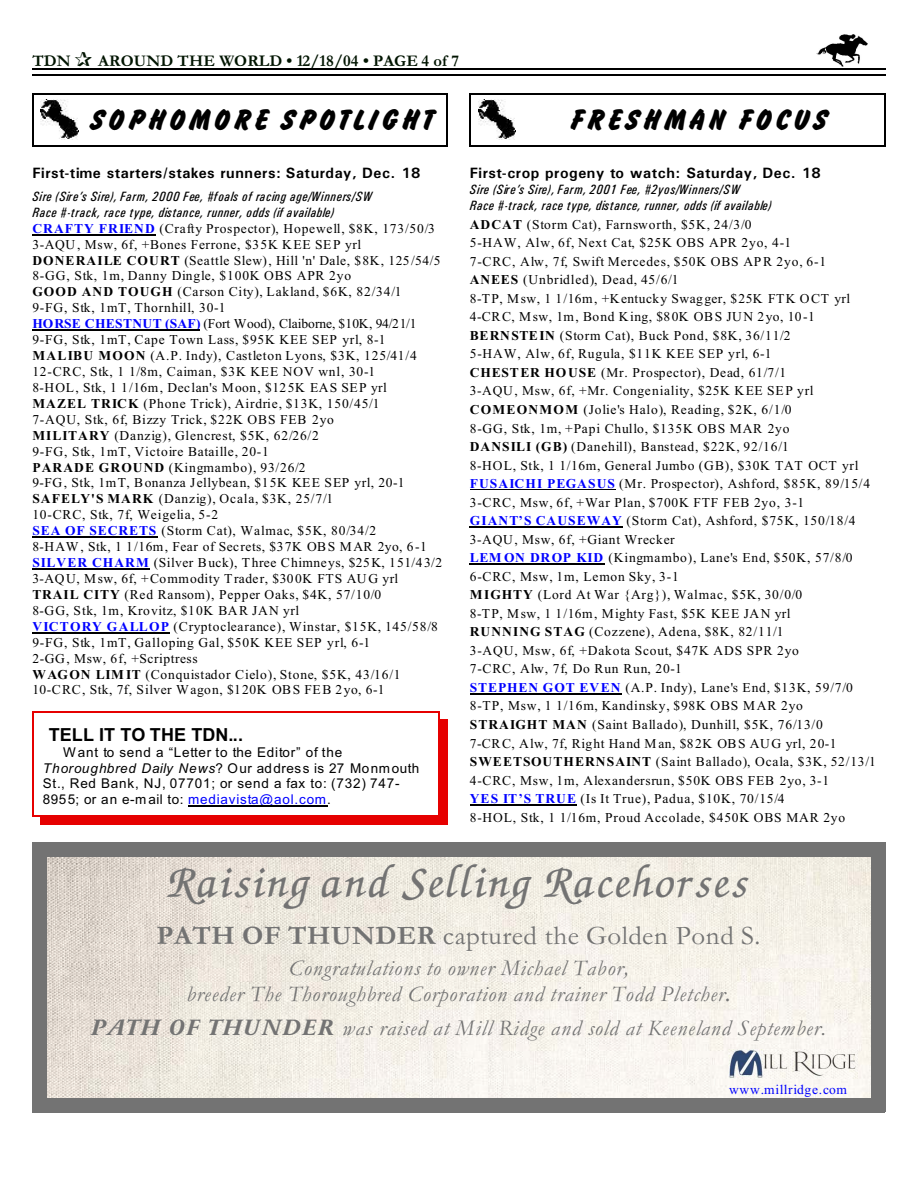
<style>
.page{position:relative;width:918px;height:1188px;background:#fff}
.page>*{position:absolute;margin:0;border:0;box-sizing:border-box;transform-origin:0 0}
.t1{font:48px "Zap Chance";letter-spacing:.025em;color:#737373}
.t2{font:31.35px "Brush Hand";letter-spacing:.095em;color:#000}
.t3{font:27px "Garamond";letter-spacing:.015em;color:#737373}
.t4{font:italic 22.35px/25.3px "Garamond";letter-spacing:.04em;color:#737373;text-align:center}
.t5{font:700 18px "Arial";letter-spacing:.005em;color:#000}
.t6{font:700 16.5px "Garamond";letter-spacing:.005em;color:#001400}
.t7{font:700 15px "Univers";letter-spacing:.035em;color:#000}
.t8{font:13.5px/18.6px "Times New Roman";letter-spacing:.06em;color:#000}
.t9{font:italic 13.5px/16px "Univers Condensed";letter-spacing:.04em;color:#000}
.t10{font:13.5px/15.3px "Arial";letter-spacing:.06em;color:#000}
.t11{font:13.5px "Times New Roman";letter-spacing:.06em;color:#00f}
.s1{font-weight:700;color:#00f}
.s2{font-weight:700}
.s3{font-style:italic}
.s4{color:#00f}
.s5{font-size:27px}
</style>
<div class="page">
<img style="left:817px;top:35px;width:51px;height:31px">
<hr style="left:32px;top:68px;width:853px;height:1px;background:#000">
<hr style="left:32px;top:75px;width:853px;height:1px;background:#000">
<img style="left:32px;top:857px;width:852px;height:256px">
<img style="left:729px;top:1050px;width:129px;height:28px">
<div style="left:32px;top:842px;width:15px;height:270px;background:#737373"></div>
<div style="left:871px;top:842px;width:14px;height:270px;background:#737373"></div>
<div style="left:32px;top:842px;width:853px;height:15px;background:#737373"></div>
<div style="left:32px;top:1098px;width:853px;height:14px;background:#737373"></div>
<img style="left:41px;top:99px;width:37px;height:41px">
<hr style="left:32px;top:93px;width:2px;height:54px;background:#000">
<hr style="left:447px;top:93px;width:1px;height:54px;background:#000">
<hr style="left:32px;top:93px;width:416px;height:1px;background:#000">
<hr style="left:32px;top:145px;width:416px;height:2px;background:#000">
<hr style="left:188px;top:805px;width:139px;height:1px;background:#000">
<hr style="left:32px;top:711px;width:2px;height:106px;background:#e60000">
<hr style="left:439px;top:711px;width:1px;height:106px;background:#e60000">
<hr style="left:32px;top:711px;width:408px;height:2px;background:#e60000">
<hr style="left:32px;top:816px;width:408px;height:1px;background:#e60000">
<div style="left:440px;top:719px;width:8px;height:106px;background:#e60000"></div>
<div style="left:40px;top:817px;width:408px;height:8px;background:#e60000"></div>
<img style="left:478px;top:99px;width:38px;height:41px">
<hr style="left:470px;top:93px;width:1px;height:54px;background:#000">
<hr style="left:884px;top:93px;width:1px;height:54px;background:#000">
<hr style="left:470px;top:93px;width:415px;height:1px;background:#000">
<hr style="left:470px;top:145px;width:415px;height:2px;background:#000">
<hr style="left:32px;top:234px;width:124px;height:1px;background:#000">
<hr style="left:32px;top:330px;width:168px;height:1px;background:#000">
<hr style="left:32px;top:537px;width:126px;height:1px;background:#000">
<hr style="left:32px;top:569px;width:118px;height:1px;background:#000">
<hr style="left:32px;top:633px;width:138px;height:1px;background:#000">
<hr style="left:470px;top:489px;width:145px;height:1px;background:#000">
<hr style="left:470px;top:527px;width:153px;height:1px;background:#000">
<hr style="left:470px;top:564px;width:135px;height:1px;background:#000">
<hr style="left:470px;top:694px;width:152px;height:1px;background:#000">
<hr style="left:470px;top:805px;width:107px;height:1px;background:#000">
<p class="t6" style="left:32px;top:55px;width:40px">TDN</p>
<p class="t6" style="left:98px;top:55px;width:362px">AROUND THE WORLD • 12/18/04 • PAGE 4 of 7</p>
<h2 class="t2" style="left:89px;top:104px;width:346px">SOPHOMORE SPOTLIGHT</h2>
<p class="t7" style="left:32px;top:168px;width:390px">First-time starters/stakes runners: Saturday, Dec. 18</p>
<p class="t9" style="left:32px;top:189px;width:341px">Sire (Sire’s Sire), Farm, 2000 Fee, #foals of racing age/Winners/SW<br>Race #-track, race type, distance, runner, odds (if available)</p>
<p class="t8" style="left:32px;top:222px;width:411px;line-height:15.9px"><span class="s1">CRAFTY FRIEND</span> (Crafty Prospector), Hopewell, $8K, 173/50/3<br>3-AQU, Msw, 6f, +Bones Ferrone, $35K KEE SEP yrl <span class="s2">DONERAILE COURT</span> (Seattle Slew), Hill 'n' Dale, $8K, 125/54/5<br>8-GG, Stk, 1m, Danny Dingle, $100K OBS APR 2yo<br><span class="s2">GOOD AND TOUGH</span> (Carson City), Lakland, $6K, 82/34/1<br>9-FG, Stk, 1mT, Thornhill, 30-1<br><span class="s1">HORSE CHESTNUT (SAF)</span> (Fort Wood), Claiborne, $10K, 94/21/1<br>9-FG, Stk, 1mT, Cape Town Lass, $95K KEE SEP yrl, 8-1<br><span class="s2">MALIBU MOON</span> (A.P. Indy), Castleton Lyons, $3K, 125/41/4<br>12-CRC, Stk, 1 1/8m, Caiman, $3K KEE NOV wnl, 30-1<br>8-HOL, Stk, 1 1/16m, Declan's Moon, $125K EAS SEP yrl <span class="s2">MAZEL TRICK</span> (Phone Trick), Airdrie, $13K, 150/45/1<br>7-AQU, Stk, 6f, Bizzy Trick, $22K OBS FEB 2yo<br><span class="s2">MILITARY</span> (Danzig), Glencrest, $5K, 62/26/2<br>9-FG, Stk, 1mT, Victoire Bataille, 20-1<br><span class="s2">PARADE GROUND</span> (Kingmambo), 93/26/2<br>9-FG, Stk, 1mT, Bonanza Jellybean, $15K KEE SEP yrl, 20-1<br><span class="s2">SAFELY'S MARK</span> (Danzig), Ocala, $3K, 25/7/1<br>10-CRC, Stk, 7f, Weigelia, 5-2<br><span class="s1">SEA OF SECRETS</span> (Storm Cat), Walmac, $5K, 80/34/2<br>8-HAW, Stk, 1 1/16m, Fear of Secrets, $37K OBS MAR 2yo, 6-1<br><span class="s1">SILVER CHARM</span> (Silver Buck), Three Chimneys, $25K, 151/43/2<br>3-AQU, Msw, 6f, +Commodity Trader, $300K FTS AUG yrl <span class="s2">TRAIL CITY</span> (Red Ransom), Pepper Oaks, $4K, 57/10/0<br>8-GG, Stk, 1m, Krovitz, $10K BAR JAN yrl<br><span class="s1">VICTORY GALLOP</span> (Cryptoclearance), Winstar, $15K, 145/58/8<br>9-FG, Stk, 1mT, Galloping Gal, $50K KEE SEP yrl, 6-1<br>2-GG, Msw, 6f, +Scriptress<br><span class="s2">WAGON LIMIT</span> (Conquistador Cielo), Stone, $5K, 43/16/1<br>10-CRC, Stk, 7f, Silver Wagon, $120K OBS FEB 2yo, 6-1</p>
<h3 class="t5" style="left:49px;top:728px;width:196px">TELL IT TO THE TDN...</h3>
<p class="t10" style="left:43px;top:746px;width:378px;text-indent:20px">Want to send a “Letter to the Editor” of the <span class="s3">Thoroughbred Daily News</span>? Our address is 27 Monmouth St., Red Bank, NJ, 07701; or send a fax to: (732) 747- 8955; or an e-mail to: <span class="s4">mediavista@aol.com</span>.</p>
<h2 class="t2" style="left:570px;top:104px;width:260px">FRESHMAN FOCUS</h2>
<p class="t7" style="left:470px;top:168px;width:353px">First-crop progeny to watch: Saturday, Dec. 18</p>
<p class="t9" style="left:470px;top:183px;width:303px">Sire (Sire’s Sire), Farm, 2001 Fee, #2yos/Winners/SW<br>Race #-track, race type, distance, runner, odds (if available)</p>
<p class="t8" style="left:470px;top:216px;width:408px"><span class="s2">ADCAT</span> (Storm Cat), Farnsworth, $5K, 24/3/0<br>5-HAW, Alw, 6f, Next Cat, $25K OBS APR 2yo, 4-1<br>7-CRC, Alw, 7f, Swift Mercedes, $50K OBS APR 2yo, 6-1<br><span class="s2">ANEES</span> (Unbridled), Dead, 45/6/1<br>8-TP, Msw, 1 1/16m, +Kentucky Swagger, $25K FTK OCT yrl 4-CRC, Msw, 1m, Bond King, $80K OBS JUN 2yo, 10-1<br><span class="s2">BERNSTEIN</span> (Storm Cat), Buck Pond, $8K, 36/11/2<br>5-HAW, Alw, 6f, Rugula, $11K KEE SEP yrl, 6-1<br><span class="s2">CHESTER HOUSE</span> (Mr. Prospector), Dead, 61/7/1<br>3-AQU, Msw, 6f, +Mr. Congeniality, $25K KEE SEP yrl <span class="s2">COMEONMOM</span> (Jolie's Halo), Reading, $2K, 6/1/0<br>8-GG, Stk, 1m, +Papi Chullo, $135K OBS MAR 2yo<br><span class="s2">DANSILI (GB)</span> (Danehill), Banstead, $22K, 92/16/1<br>8-HOL, Stk, 1 1/16m, General Jumbo (GB), $30K TAT OCT yrl <span class="s1">FUSAICHI PEGASUS</span> (Mr. Prospector), Ashford, $85K, 89/15/4<br>3-CRC, Msw, 6f, +War Plan, $700K FTF FEB 2yo, 3-1<br><span class="s1">GIANT’S CAUSEWAY</span> (Storm Cat), Ashford, $75K, 150/18/4<br>3-AQU, Msw, 6f, +Giant Wrecker<br><span class="s1">LEM ON DROP KID</span> (Kingmambo), Lane's End, $50K, 57/8/0<br>6-CRC, Msw, 1m, Lemon Sky, 3-1<br><span class="s2">MIGHTY</span> (Lord At War {Arg}), Walmac, $5K, 30/0/0<br>8-TP, Msw, 1 1/16m, Mighty Fast, $5K KEE JAN yrl<br><span class="s2">RUNNING STAG</span> (Cozzene), Adena, $8K, 82/11/1<br>3-AQU, Msw, 6f, +Dakota Scout, $47K ADS SPR 2yo<br>7-CRC, Alw, 7f, Do Run Run, 20-1<br><span class="s1">STEPHEN GOT EVEN</span> (A.P. Indy), Lane's End, $13K, 59/7/0<br>8-TP, Msw, 1 1/16m, Kandinsky, $98K OBS MAR 2yo <span class="s2">STRAIGHT MAN</span> (Saint Ballado), Dunhill, $5K, 76/13/0<br>7-CRC, Alw, 7f, Right Hand Man, $82K OBS AUG yrl, 20-1<br><span class="s2">SWEETSOUTHERNSAINT</span> (Saint Ballado), Ocala, $3K, 52/13/1<br>4-CRC, Msw, 1m, Alexandersrun, $50K OBS FEB 2yo, 3-1<br><span class="s1">YES IT’S TRUE</span> (Is It True), Padua, $10K, 70/15/4<br>8-HOL, Stk, 1 1/16m, Proud Accolade, $450K OBS MAR 2yo</p>
<h1 class="t1" style="left:166px;top:864px;width:586px">Raising and Selling Racehorses</h1>
<h3 class="t3" style="left:157px;top:926px;width:605px"><span class="s2">PATH OF THUNDER</span> captured the Golden Pond S.</h3>
<h3 class="t4" style="left:187px;top:958px;width:546px">Congratulations to owner Michael Tabor,<br>breeder The Thoroughbred Corporation and trainer Todd Pletcher<span class="s5">.</span></h3>
<h3 class="t4" style="left:91px;top:1018px;width:736px"><span class="s2">PATH OF THUNDER</span> was raised at Mill Ridge and sold at Keeneland September.</h3>
<p class="t11" style="left:729px;top:1085px;width:120px">www.millridge.com</p>
</div>
